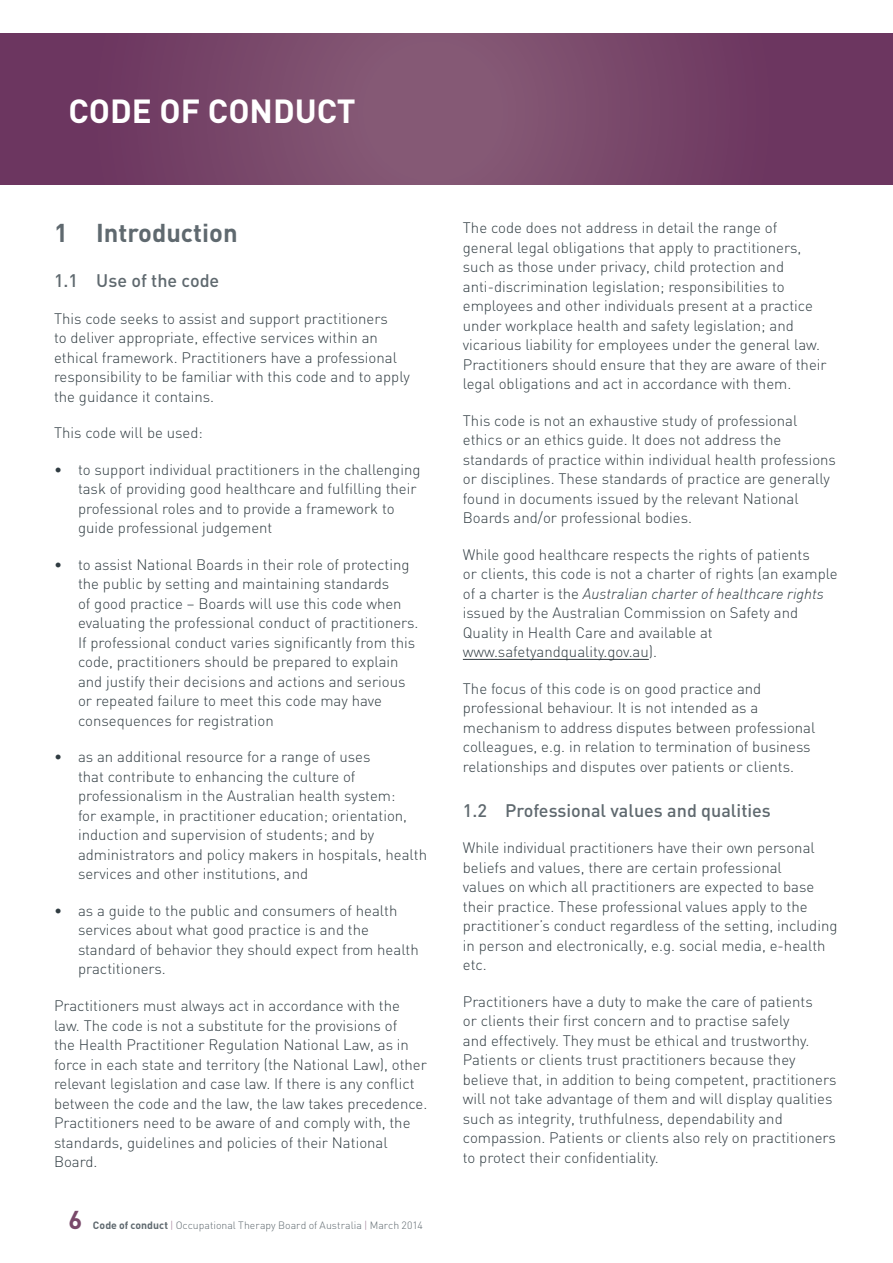
<style>
.page{position:relative;width:893px;height:1263px;background:#fff}
.page>*{position:absolute;margin:0;border:0;box-sizing:border-box;transform-origin:0 0}
.t1{font:700 33px "DIN";color:#fff}
.t2{font:700 25.5px "DIN";color:#5f696f}
.t3{font:700 25.5px "DIN";color:#79496a}
.t4{font:500 18px "DIN";color:#5f696f}
.t5{font:300 15px/19.5px "DIN";color:#303c42}
.t6{font:300 10.5px "DIN";color:#5f696f}
.s1{font-weight:700}
.s2{color:#a17f97}
.s3{font-style:italic}
</style>
<div class="page">
<svg style="left:0;top:34px;width:893px;height:150px;background:#764568"></svg>
<hr style="left:463px;top:659px;width:186px;height:1px;background:#303c42">
<h1 class="t1" style="left:68px;top:90px;width:289px">CODE OF CONDUCT</h1>
<h2 class="t2" style="left:54px;top:216px;width:185px">1 Introduction</h2>
<p class="t4" style="left:54px;top:269px;width:167px">1.1 Use of the code</p>
<p class="t5" style="left:54px;top:309px;width:357px">This code seeks to assist and support practitioners<br>to deliver appropriate, effective services within an ethical framework. Practitioners have a professional responsibility to be familiar with this code and to apply the guidance it contains.</p>
<p class="t5" style="left:54px;top:423px;width:150px">This code will be used:</p>
<p class="t5" style="left:78px;top:460px;width:344px;text-indent:-24px">• to support individual practitioners in the challenging task of providing good healthcare and fulfilling their professional roles and to provide a framework to guide professional judgement</p>
<p class="t5" style="left:78px;top:555px;width:342px;text-indent:-24px">• to assist National Boards in their role of protecting the public by setting and maintaining standards<br>of good practice – Boards will use this code when evaluating the professional conduct of practitioners.<br>If professional conduct varies significantly from this code, practitioners should be prepared to explain and justify their decisions and actions and serious or repeated failure to meet this code may have consequences for registration</p>
<p class="t5" style="left:78px;top:747px;width:351px;text-indent:-24px">• as an additional resource for a range of uses<br>that contribute to enhancing the culture of professionalism in the Australian health system:<br>for example, in practitioner education; orientation, induction and supervision of students; and by administrators and policy makers in hospitals, health services and other institutions, and</p>
<p class="t5" style="left:78px;top:901px;width:342px;text-indent:-24px">• as a guide to the public and consumers of health services about what good practice is and the standard of behavior they should expect from health practitioners.</p>
<p class="t5" style="left:54px;top:996px;width:375px">Practitioners must always act in accordance with the law. The code is not a substitute for the provisions of<br>the Health Practitioner Regulation National Law, as in force in each state and territory (the National Law), other relevant legislation and case law. If there is any conflict between the code and the law, the law takes precedence.<br>Practitioners need to be aware of and comply with, the standards, guidelines and policies of their National Board.</p>
<h2 class="t3" style="left:68px;top:1203px;width:15px">6</h2>
<p class="t6" style="left:93px;top:1219px;width:332px"><span class="s1">Code of conduct</span> <span class="s2">|</span> Occupational Therapy Board of Australia <span class="s2">|</span> March 2014</p>
<p class="t5" style="left:463px;top:218px;width:365px">The code does not address in detail the range of general legal obligations that apply to practitioners, such as those under privacy, child protection and anti-discrimination legislation; responsibilities to employees and other individuals present at a practice under workplace health and safety legislation; and vicarious liability for employees under the general law.<br>Practitioners should ensure that they are aware of their legal obligations and act in accordance with them.</p>
<p class="t5" style="left:463px;top:410px;width:375px">This code is not an exhaustive study of professional ethics or an ethics guide. It does not address the standards of practice within individual health professions or disciplines. These standards of practice are generally found in documents issued by the relevant National Boards and/or professional bodies.</p>
<p class="t5" style="left:463px;top:544px;width:376px">While good healthcare respects the rights of patients<br>or clients, this code is not a charter of rights (an example of a charter is the <span class="s3">Australian charter of healthcare rights </span>issued by the Australian Commission on Safety and Quality in Health Care and available at www.safetyandquality.gov.au).</p>
<p class="t5" style="left:463px;top:678px;width:354px">The focus of this code is on good practice and professional behaviour. It is not intended as a mechanism to address disputes between professional colleagues, e.g. in relation to termination of business relationships and disputes over patients or clients.</p>
<p class="t4" style="left:463px;top:799px;width:310px">1.2 Professional values and qualities</p>
<p class="t5" style="left:463px;top:838px;width:376px">While individual practitioners have their own personal beliefs and values, there are certain professional<br>values on which all practitioners are expected to base their practice. These professional values apply to the practitioner’s conduct regardless of the setting, including in person and electronically, e.g. social media, e-health etc.</p>
<p class="t5" style="left:463px;top:991px;width:375px">Practitioners have a duty to make the care of patients<br>or clients their first concern and to practise safely<br>and effectively. They must be ethical and trustworthy.<br>Patients or clients trust practitioners because they believe that, in addition to being competent, practitioners will not take advantage of them and will display qualities such as integrity, truthfulness, dependability and compassion. Patients or clients also rely on practitioners to protect their confidentiality.</p>
</div>
